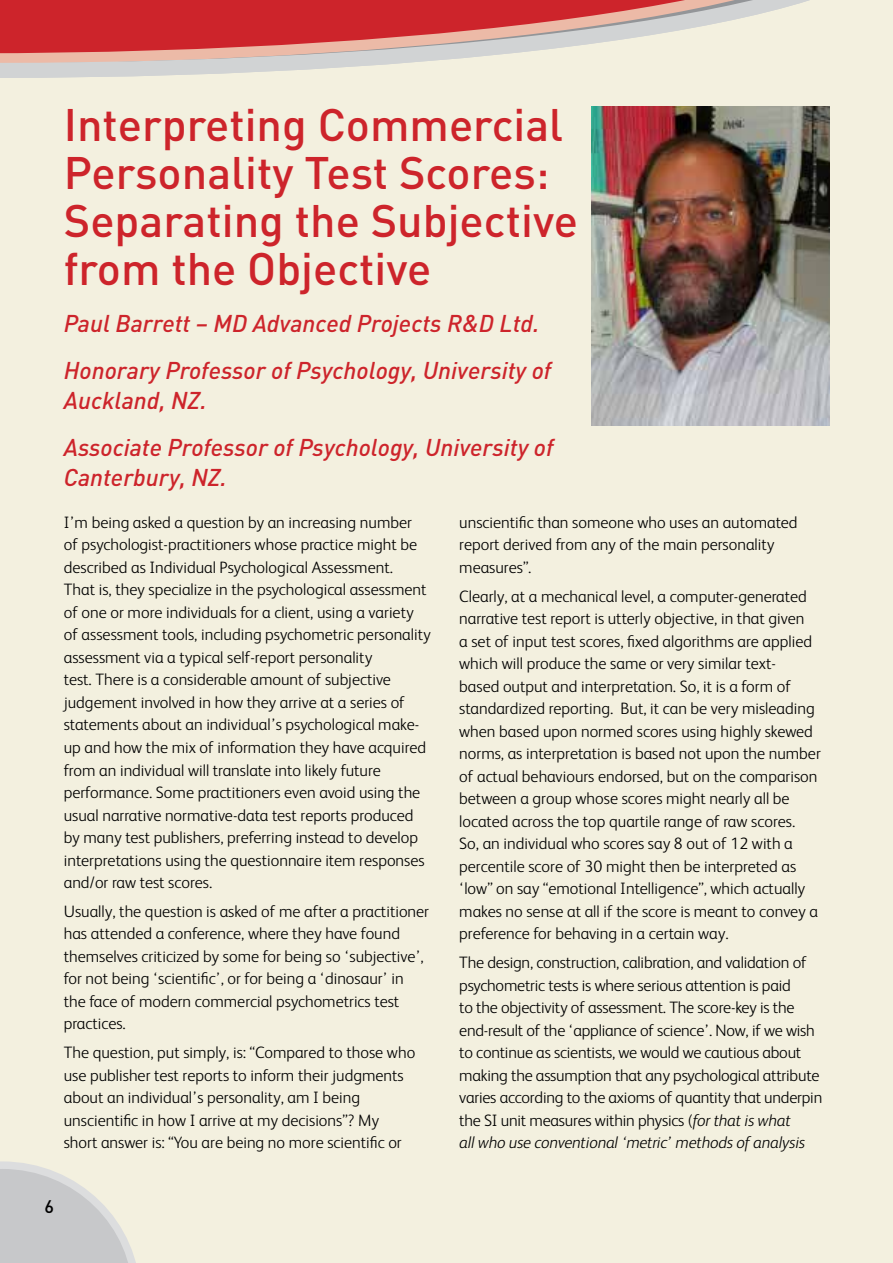
<style>
.page{position:relative;width:893px;height:1263px;background:#fff}
.page>*{position:absolute;margin:0;border:0;box-sizing:border-box;transform-origin:0 0}
.t1{font:500 45px/48px "DINOT";color:#cd242b}
.t2{font:italic 500 24px/47px "DINOT";color:#cd242b}
.t3{font:500 18px "DINOT";color:#000}
.t4{font:300 16.5px/22.5px "FS Albert";color:#000}
.s1{font-style:italic}
</style>
<div class="page">
<div style="left:0;top:78px;width:893px;height:1185px;background:#f3f0df"></div>
<svg style="left:0;top:1161px;width:140px;height:102px;background:#d5d5d1"></svg>
<svg style="left:0;top:0;width:893px;height:78px;background:#dd9a95"></svg>
<img style="left:591px;top:107px;width:238px;height:319px">
<h1 class="t1" style="left:64px;top:99px;width:516px">Interpreting Commercial<br>Personality Test Scores:<br>Separating the Subjective from the Objective</h1>
<h2 class="t2" style="left:64px;top:299px;width:489px">Paul Barrett – MD Advanced Projects R&amp;D Ltd.<br>Honorary Professor of Psychology, University of</h2>
<h2 class="t2" style="left:64px;top:376px;width:491px">Auckland, NZ.<br>Associate Professor of Psychology, University of</h2>
<h2 class="t2" style="left:64px;top:453px;width:165px">Canterbury, NZ.</h2>
<p class="t4" style="left:459px;top:510px;width:340px">unscientific than someone who uses an automated report derived from any of the main personality measures”.</p>
<p class="t4" style="left:459px;top:584px;width:363px">Clearly, at a mechanical level, a computer-generated narrative test report is utterly objective, in that given<br>a set of input test scores, fixed algorithms are applied which will produce the same or very similar text-<br>based output and interpretation. So, it is a form of standardized reporting. But, it can be very misleading when based upon normed scores using highly skewed norms, as interpretation is based not upon the number of actual behaviours endorsed, but on the comparison between a group whose scores might nearly all be located across the top quartile range of raw scores.<br>So, an individual who scores say 8 out of 12 with a percentile score of 30 might then be interpreted as ‘low” on say “emotional Intelligence”, which actually makes no sense at all if the score is meant to convey a preference for behaving in a certain way.</p>
<p class="t4" style="left:459px;top:951px;width:365px">The design, construction, calibration, and validation of psychometric tests is where serious attention is paid<br>to the objectivity of assessment. The score-key is the end-result of the ‘appliance of science’. Now, if we wish to continue as scientists, we would we cautious about making the assumption that any psychological attribute varies according to the axioms of quantity that underpin the SI unit measures within physics (<span class="s1">for that is what<br>all who use conventional ‘metric’ methods of analysis</span></p>
<p class="t4" style="left:64px;top:510px;width:369px">I’m being asked a question by an increasing number<br>of psychologist-practitioners whose practice might be described as Individual Psychological Assessment.<br>That is, they specialize in the psychological assessment of one or more individuals for a client, using a variety of assessment tools, including psychometric personality assessment via a typical self-report personality<br>test. There is a considerable amount of subjective judgement involved in how they arrive at a series of statements about an individual’s psychological make&shy;up and how the mix of information they have acquired from an individual will translate into likely future performance. Some practitioners even avoid using the usual narrative normative-data test reports produced by many test publishers, preferring instead to develop interpretations using the questionnaire item responses and/or raw test scores.</p>
<p class="t4" style="left:64px;top:899px;width:367px">Usually, the question is asked of me after a practitioner has attended a conference, where they have found themselves criticized by some for being so ‘subjective’, for not being ‘scientific’, or for being a ‘dinosaur’ in the face of modern commercial psychometrics test practices.</p>
<p class="t4" style="left:64px;top:1041px;width:353px">The question, put simply, is: “Compared to those who use publisher test reports to inform their judgments about an individual’s personality, am I being unscientific in how I arrive at my decisions”? My short answer is: “You are being no more scientific or</p>
<p class="t3" style="left:44px;top:1194px;width:11px">6</p>
</div>
